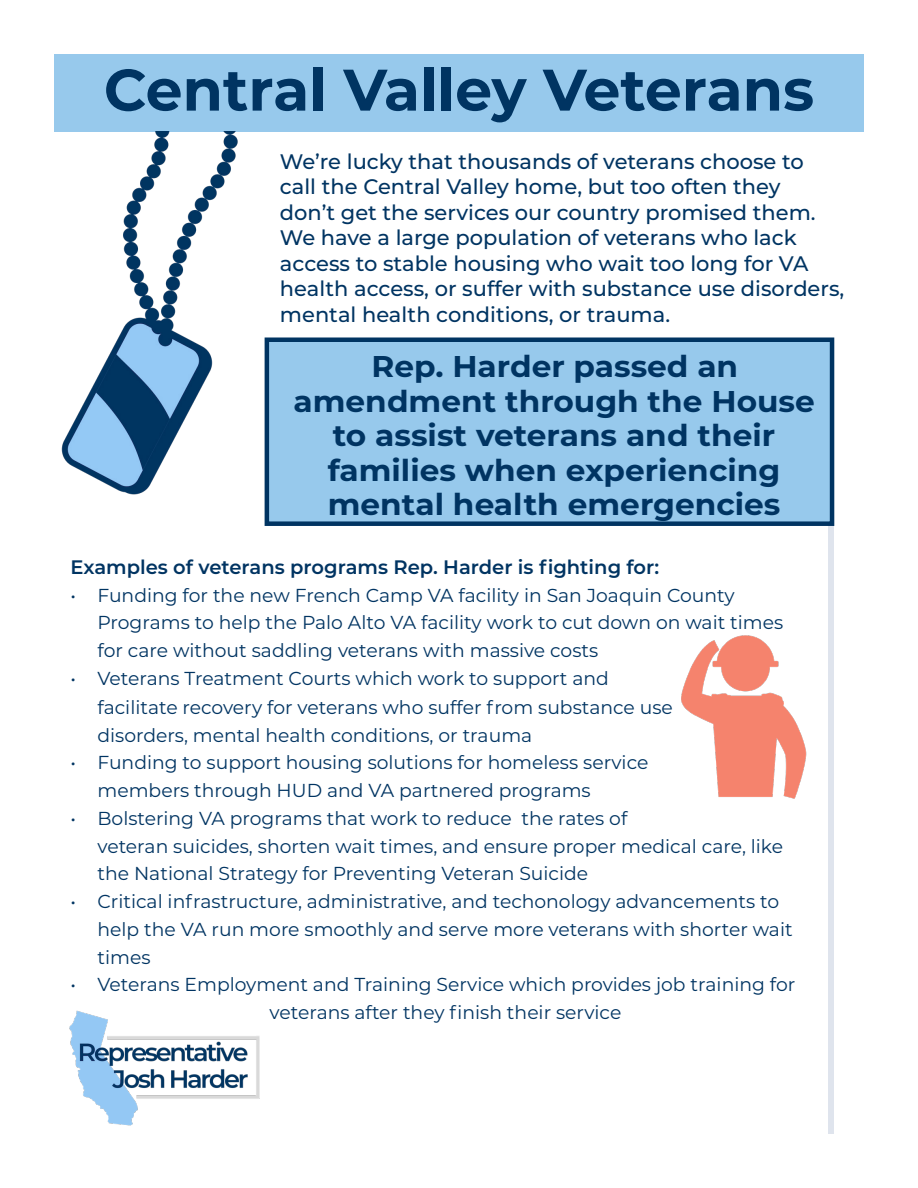
<style>
.page{position:relative;width:918px;height:1188px;background:#fff}
.page>*{position:absolute;margin:0;border:0;box-sizing:border-box;transform-origin:0 0}
.t1{font:700 58.5px "Montserrat";color:#003462}
.t2{font:700 30px/34.5px "Montserrat";color:#003462;text-align:center;scale:1.04 1}
.t3{font:500 21px/25.5px "Montserrat";color:#003462}
.t4{font:600 19.5px "Montserrat";color:#003462}
.t5{font:18.75px/27.8px "Montserrat";color:#003462}
</style>
<div class="page">
<div style="left:54px;top:54px;width:810px;height:78px;background:#97c9ec"></div>
<img style="left:61px;top:132px;width:219px;height:374px">
<div style="left:828px;top:400px;width:6px;height:734px;background:#dfe4ed"></div>
<img style="left:69px;top:1010px;width:191px;height:116px">
<img style="left:681px;top:635px;width:126px;height:164px">
<div style="left:267px;top:340px;width:565px;height:184px;background:#97c9ec"></div>
<div style="left:265px;top:338px;width:569px;height:188px;border:4px solid #003462"></div>
<p class="t1" style="left:104px;top:48px;width:712px">Central Valley Veterans</p>
<p class="t3" style="left:280px;top:148px;width:566px">We’re lucky that thousands of veterans choose to call the Central Valley home, but too often they<br>don’t get the services our country promised them.<br>We have a large population of veterans who lack access to stable housing who wait too long for VA health access, or suffer with substance use disorders, mental health conditions, or trauma.</p>
<p class="t2" style="left:293px;top:348px;width:503px">Rep. Harder passed an amendment through the House to assist veterans and their families when experiencing mental health emergencies</p>
<p class="t4" style="left:70px;top:553px;width:590px">Examples of veterans programs Rep. Harder is fighting for:</p>
<p class="t5" style="left:98px;top:580px;width:687px;text-indent:-27px">• Funding for the new French Camp VA facility in San Joaquin County<br>Programs to help the Palo Alto VA facility work to cut down on wait times for care without saddling veterans with massive costs</p>
<p class="t5" style="left:98px;top:664px;width:577px;text-indent:-27px">• Veterans Treatment Courts which work to support and facilitate recovery for veterans who suffer from substance use disorders, mental health conditions, or trauma</p>
<p class="t5" style="left:98px;top:748px;width:552px;text-indent:-27px">• Funding to support housing solutions for homeless service members through HUD and VA partnered programs</p>
<p class="t5" style="left:98px;top:804px;width:687px;text-indent:-27px">• Bolstering VA programs that work to reduce the rates of<br>veteran suicides, shorten wait times, and ensure proper medical care, like the National Strategy for Preventing Veteran Suicide</p>
<p class="t5" style="left:98px;top:887px;width:697px;text-indent:-27px">• Critical infrastructure, administrative, and techonology advancements to help the VA run more smoothly and serve more veterans with shorter wait times</p>
<p class="t5" style="left:270px;top:970px;width:527px;text-indent:-199px">• Veterans Employment and Training Service which provides job training for veterans after they finish their service</p>
</div>
